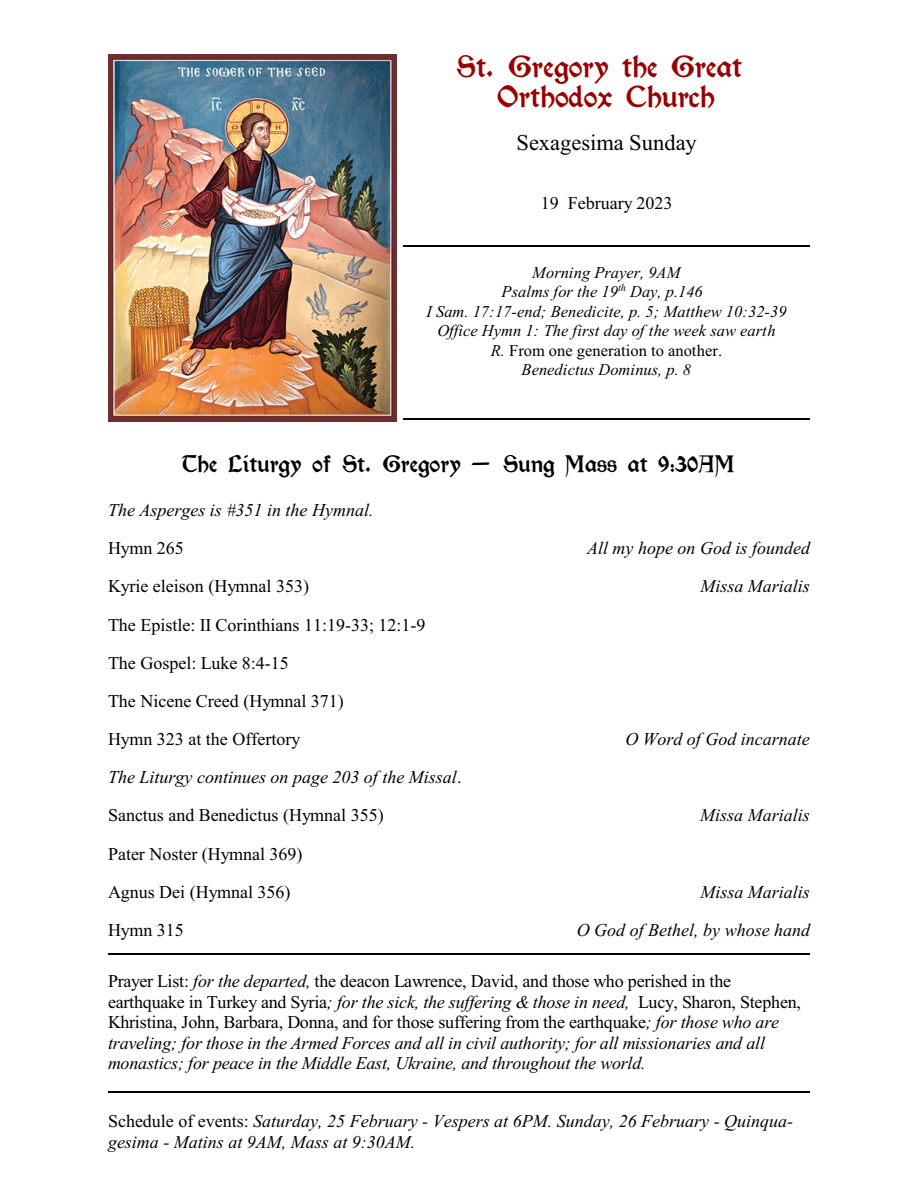
<style>
.page{position:relative;width:918px;height:1188px;background:#fff}
.page>*{position:absolute;margin:0;border:0;box-sizing:border-box;transform-origin:0 0}
.t1{font:27px/29.8px "Kelmscott";color:#900;text-align:center}
.t2{font:22.5px "Times New Roman";color:#000}
.t3{font:21px "Kelmscott";color:#000}
.t4{font:italic 18px/20.5px "Times New Roman";color:#000}
.t5{font:18px/38.1px "Times New Roman";color:#000}
.t6{font:italic 16.5px/19.5px "Times New Roman";color:#000;text-align:center}
.s1{font-style:normal}
</style>
<div class="page">
<img style="left:108px;top:54px;width:289px;height:367px">
<hr style="left:403px;top:245px;width:407px;height:1px;background:#000">
<hr style="left:403px;top:418px;width:407px;height:1px;background:#000">
<hr style="left:108px;top:954px;width:702px;height:1px;background:#000">
<hr style="left:108px;top:1091px;width:702px;height:1px;background:#000">
<h1 class="t1" style="left:457px;top:54px;width:287px">St. Gregory the Great<br>Orthodox Church</h1>
<p class="t2" style="left:516px;top:134px;width:182px">Sexagesima Sunday</p>
<p class="t5" style="left:541px;top:186px;width:133px">19 February 2023</p>
<p class="t6" style="left:426px;top:264px;width:362px">Morning Prayer, 9AM<br>Psalms for the 19<sup>th</sup> Day, p.146<br>I Sam. 17:17-end; Benedicite, p. 5; Matthew 10:32-39<br>Office Hymn 1: The first day of the week saw earth<br>R. <span class="s1">From one generation to another.<br></span>Benedictus Dominus, p. 8</p>
<p class="t3" style="left:183px;top:454px;width:554px">The Liturgy of St. Gregory - Sung Mass at 9:30AM</p>
<p class="t4" style="left:108px;top:501px;width:267px">The Asperges is #351 in the Hymnal.</p>
<p class="t5" style="left:108px;top:531px;width:77px">Hymn 265</p>
<p class="t4" style="left:587px;top:540px;width:224px">All my hope on God is founded</p>
<p class="t5" style="left:108px;top:569px;width:203px">Kyrie eleison (Hymnal 353)</p>
<p class="t4" style="left:700px;top:578px;width:111px">Missa Marialis</p>
<p class="t5" style="left:108px;top:607px;width:319px">The Epistle: II Corinthians 11:19-33; 12:1-9<br>The Gospel: Luke 8:4-15<br>The Nicene Creed (Hymnal 371)<br>Hymn 323 at the Offertory</p>
<p class="t4" style="left:626px;top:730px;width:186px">O Word of God incarnate</p>
<p class="t4" style="left:108px;top:760px;width:355px;line-height:38.1px">The Liturgy continues on page 203 of the Missal<span class="s1">.<br>Sanctus and Benedictus (Hymnal 355)</span></p>
<p class="t5" style="left:108px;top:836px;width:196px">Pater Noster (Hymnal 369)<br>Agnus Dei (Hymnal 356)</p>
<p class="t4" style="left:700px;top:807px;width:111px">Missa Marialis</p>
<p class="t4" style="left:700px;top:883px;width:111px">Missa Marialis</p>
<p class="t5" style="left:108px;top:912px;width:77px">Hymn 315</p>
<p class="t4" style="left:577px;top:921px;width:235px">O God of Bethel, by whose hand</p>
<p class="t4" style="left:108px;top:973px;width:695px"><span class="s1">Prayer List:</span> for the departed, <span class="s1">the deacon Lawrence, David, and those who perished in the earthquake in Turkey and Syria</span>; for the sick, the suffering &amp; those in need, <span class="s1">Lucy, Sharon, Stephen, Khristina, John, Barbara, Donna, and for those suffering from the earthquake</span>; for those who are traveling; for those in the Armed Forces and all in civil authority; for all missionaries and all monastics; for peace in the Middle East, Ukraine, and throughout the world.</p>
<p class="t4" style="left:108px;top:1112px;width:687px;line-height:21.3px"><span class="s1">Schedule of events:</span> Saturday, 25 February - Vespers at 6PM. Sunday, 26 February - Quinqua&shy;gesima - Matins at 9AM, Mass at 9:30AM.</p>
</div>
